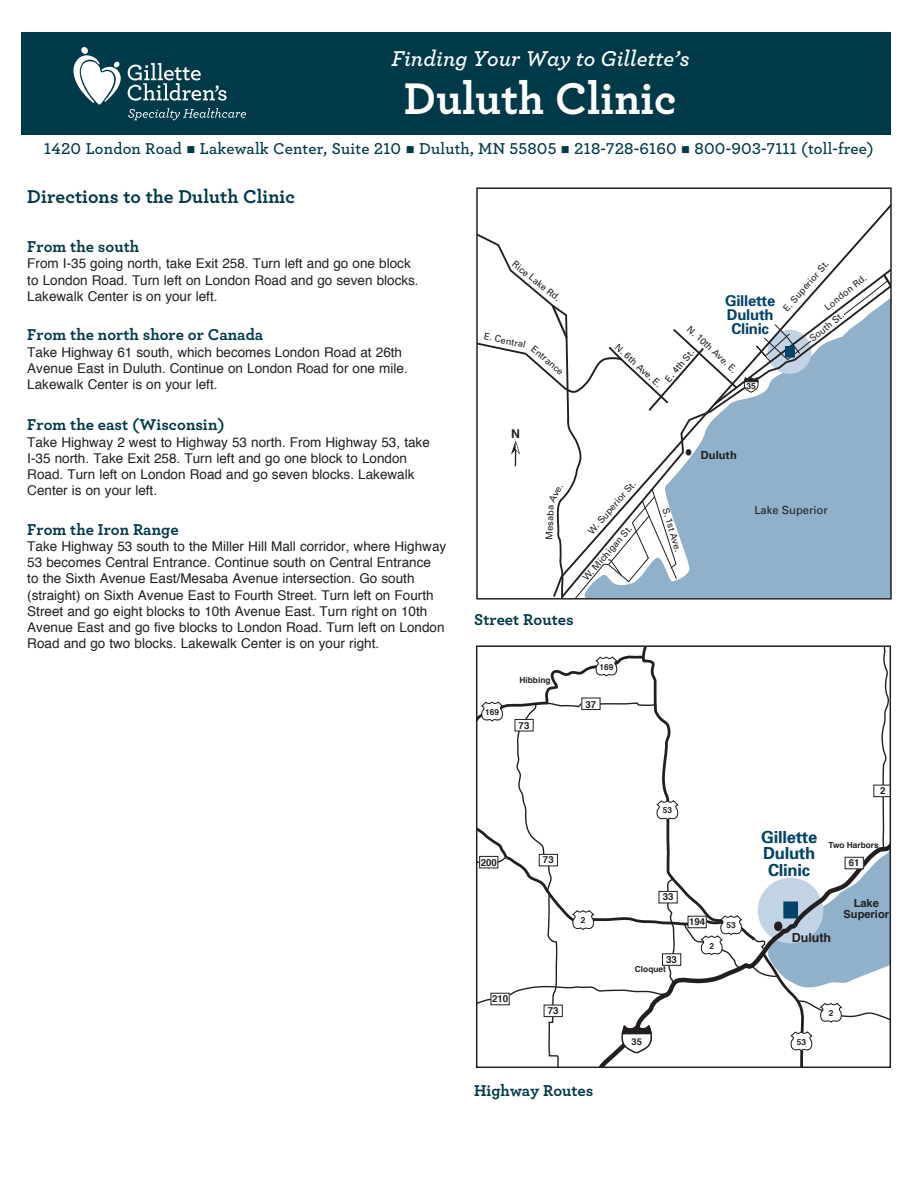
<style>
.page{position:relative;width:918px;height:1188px;background:#fff}
.page>*{position:absolute;margin:0;border:0;box-sizing:border-box;transform-origin:0 0}
.t1{font:700 condensed 76.2px "Garamond";color:#231f20;scale:.91 1}
.t2{font:700 condensed 51.3px "Garamond";color:#231f20;scale:.91 1}
.t3{font:700 46.5px "Archer";color:#fff}
.t4{font:italic 600 22.5px "Archer";color:#fff}
.t5{font:700 19.5px "Archer";color:#003a49}
.t6{font:700 16.65px/16.6px "Univers";letter-spacing:-.015em;color:#00446a;text-align:center}
.txt{font:700 16.5px "Archer";color:#003a49}
.copy{font:600 16.5px "Archer";letter-spacing:.01em;color:#003a49}
.t7{font:700 14.85px/14px "Univers";letter-spacing:-.015em;color:#00446a;text-align:center}
.txt-2{font:13.5px/16.2px "Helvetica";color:#231f20}
.t8{font:700 12.45px "Helvetica";color:#231f20}
.t9{font:700 12.15px "Helvetica";color:#231f20}
.t10{font:11.25px "Univers";color:#231f20}
.t11{font:700 11.25px "Univers";color:#231f20}
.t12{font:700 11.1px/11.4px "Helvetica";color:#231f20;text-align:center}
.t13{font:700 9.75px "Helvetica";color:#231f20}
.t14{font:9.3px/15.1px "Univers";color:#231f20}
.t15{font:700 9.3px "Helvetica";color:#231f20}
.t16{font:700 8.4px "Helvetica";color:#231f20}
.t17{font:700 8.25px "Helvetica";color:#231f20}
</style>
<div class="page">
<div style="left:21px;top:32px;width:870px;height:103px;background:#003a49"></div>
<div style="left:81px;top:47px;width:7px;height:7px;background:#fff;border-radius:50%"></div>
<svg style="left:73px;top:55px;width:48px;height:50px"></svg>
<svg style="left:128px;top:108px;width:118px;height:12px"></svg>
<svg style="left:128px;top:63px;width:99px;height:38px"></svg>
<svg style="left:478px;top:205px;width:412px;height:393px"></svg>
<div style="left:785px;top:347px;width:9px;height:10px;background:#00446a"></div>
<div style="left:785px;top:346px;width:10px;height:12px;border:1px solid #00446a"></div>
<svg style="left:478px;top:647px;width:411px;height:419px"></svg>
<div style="left:784px;top:902px;width:13px;height:16px;background:#00446a"></div>
<div style="left:783px;top:901px;width:15px;height:17px;border:1px solid #00446a"></div>
<p class="t4" style="left:391px;top:41px;width:300px">Finding Your Way to Gillette’s</p>
<p class="t3" style="left:404px;top:62px;width:275px">Duluth Clinic</p>
<p class="copy" style="left:44px;top:136px;width:831px">1420 London Road ■ Lakewalk Center, Suite 210 ■ Duluth, MN 55805 ■ 218-728-6160 ■ 800-903-7111 (toll-free)</p>
<p class="t5" style="left:27px;top:181px;width:269px">Directions to the Duluth Clinic</p>
<p class="txt" style="left:27px;top:234px;width:113px">From the south</p>
<p class="txt-2" style="left:27px;top:256px;width:393px">From I-35 going north, take Exit 258. Turn left and go one block to London Road. Turn left on London Road and go seven blocks.<br>Lakewalk Center is on your left.</p>
<p class="txt" style="left:27px;top:322px;width:238px">From the north shore or Canada</p>
<p class="txt-2" style="left:27px;top:344px;width:382px">Take Highway 61 south, which becomes London Road at 26th<br>Avenue East in Duluth. Continue on London Road for one mile.<br>Lakewalk Center is on your left.</p>
<p class="txt" style="left:27px;top:412px;width:199px">From the east (Wisconsin)</p>
<p class="txt-2" style="left:27px;top:434px;width:404px">Take Highway 2 west to Highway 53 north. From Highway 53, take I-35 north. Take Exit 258. Turn left and go one block to London Road. Turn left on London Road and go seven blocks. Lakewalk Center is on your left.</p>
<p class="txt" style="left:27px;top:516px;width:153px">From the Iron Range</p>
<p class="txt-2" style="left:27px;top:539px;width:421px">Take Highway 53 south to the Miller Hill Mall corridor, where Highway 53 becomes Central Entrance. Continue south on Central Entrance<br>to the Sixth Avenue East/Mesaba Avenue intersection. Go south (straight) on Sixth Avenue East to Fourth Street. Turn left on Fourth Street and go eight blocks to 10th Avenue East. Turn right on 10th Avenue East and go five blocks to London Road. Turn left on London Road and go two blocks. Lakewalk Center is on your right.</p>
<p class="t14" style="left:518px;top:257px;width:60px;rotate:38deg">Rice Lake Rd.</p>
<p class="t14" style="left:486px;top:328px;width:44px;rotate:12deg">E. Central</p>
<p class="t14" style="left:538px;top:342px;width:40px;rotate:40deg">Entrance</p>
<p class="t14" style="left:779px;top:305px;width:65px;rotate:-49deg">E. Superior St.</p>
<p class="t14" style="left:796px;top:322px;width:84px;text-indent:31px;rotate:-39deg">London Rd.<br>South St.</p>
<p class="t7" style="left:725px;top:293px;width:52px">Gillette<br>Duluth<br>Clinic</p>
<p class="t14" style="left:694px;top:322px;width:66px;rotate:43deg">N. 10th Ave. E.</p>
<p class="t14" style="left:622px;top:340px;width:61px;rotate:42deg">N. 6th Ave. E.</p>
<p class="t14" style="left:661px;top:376px;width:41px;rotate:-50deg">E. 4th St.</p>
<p class="t16" style="left:747px;top:379px;width:11px">35</p>
<p class="t9" style="left:511px;top:424px;width:10px">N</p>
<p class="t14" style="left:544px;top:497px;width:21px;rotate:-61deg">Ave.</p>
<p class="t14" style="left:542px;top:539px;width:36px;rotate:-88deg">Mesaba</p>
<p class="t14" style="left:584px;top:528px;width:68px;rotate:-49deg">W. Superior St.</p>
<p class="t14" style="left:579px;top:574px;width:71px;rotate:-49deg">W. Michigan St.</p>
<p class="txt" style="left:474px;top:607px;width:101px">Street Routes</p>
<p class="t17" style="left:485px;top:705px;width:15px">169</p>
<p class="t17" style="left:520px;top:674px;width:32px">Hibbing</p>
<p class="t13" style="left:519px;top:718px;width:12px">73</p>
<p class="t17" style="left:600px;top:660px;width:15px">169</p>
<p class="t13" style="left:585px;top:696px;width:12px">37</p>
<p class="t2" style="left:683px;top:406px;width:12px">.</p>
<p class="t11" style="left:701px;top:448px;width:38px">Duluth</p>
<p class="t14" style="left:673px;top:505px;width:48px;rotate:73deg">S. 1st Ave.</p>
<p class="t10" style="left:754px;top:503px;width:75px">Lake Superior</p>
<p class="t13" style="left:481px;top:855px;width:18px">200</p>
<p class="t13" style="left:492px;top:991px;width:18px">210</p>
<p class="t13" style="left:543px;top:852px;width:12px">73</p>
<p class="t17" style="left:581px;top:914px;width:6px">2</p>
<p class="t17" style="left:663px;top:804px;width:11px">53</p>
<p class="t13" style="left:663px;top:889px;width:12px">33</p>
<p class="t13" style="left:666px;top:952px;width:12px">33</p>
<p class="t17" style="left:635px;top:963px;width:32px">Cloquet</p>
<p class="t13" style="left:689px;top:914px;width:18px">194</p>
<p class="t17" style="left:709px;top:939px;width:6px">2</p>
<p class="t17" style="left:727px;top:919px;width:11px">53</p>
<p class="t13" style="left:880px;top:783px;width:7px">2</p>
<p class="t6" style="left:761px;top:828px;width:58px">Gillette<br>Duluth<br>Clinic</p>
<p class="t17" style="left:829px;top:838px;width:52px">Two Harbors</p>
<p class="t13" style="left:849px;top:855px;width:12px">61</p>
<p class="t1" style="left:770px;top:858px;width:17px">.</p>
<p class="t8" style="left:792px;top:928px;width:41px">Duluth</p>
<p class="t12" style="left:844px;top:897px;width:47px">Lake<br>Superior</p>
<p class="t13" style="left:548px;top:1003px;width:12px">73</p>
<p class="t17" style="left:829px;top:1006px;width:6px">2</p>
<p class="t17" style="left:797px;top:1035px;width:11px">53</p>
<p class="t15" style="left:632px;top:1034px;width:12px">35</p>
<p class="txt" style="left:474px;top:1077px;width:121px">Highway Routes</p>
</div>
